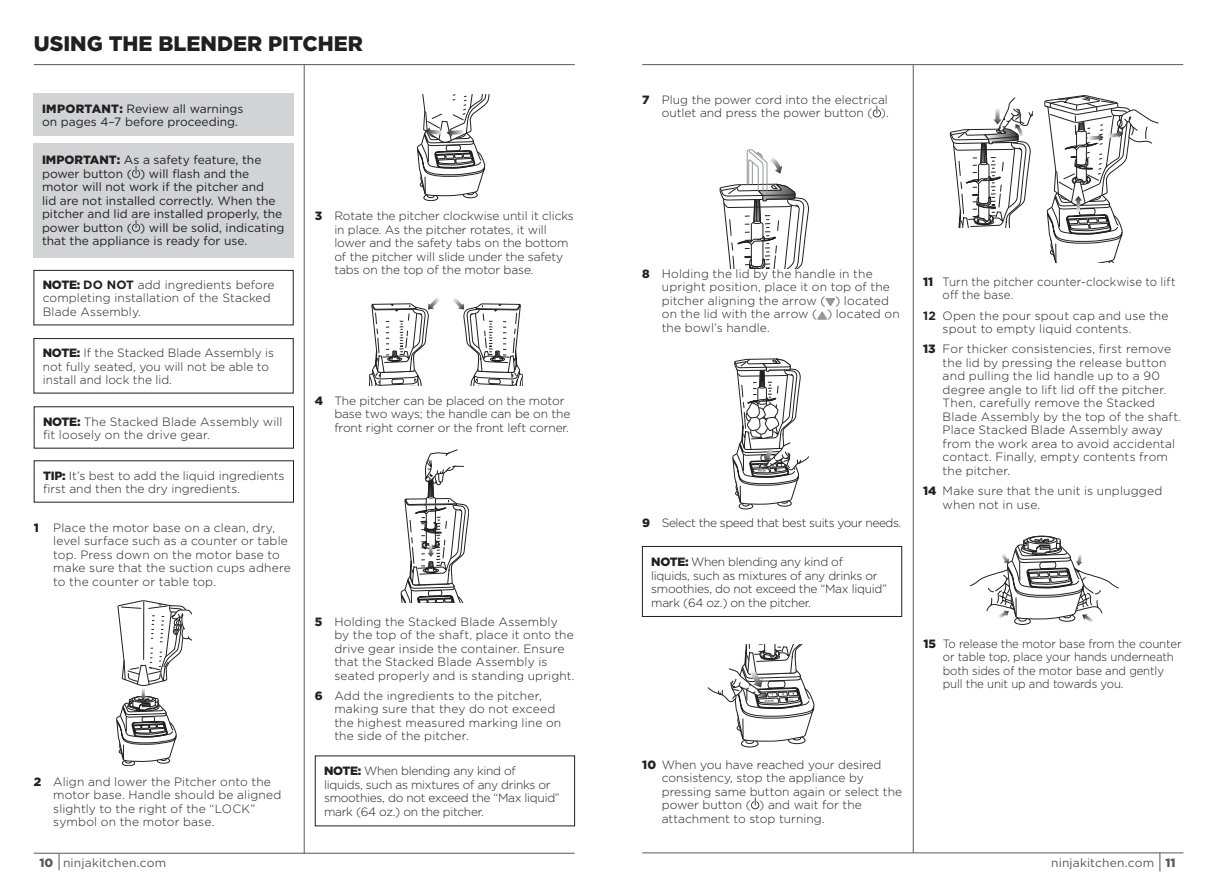
<style>
.page{position:relative;width:1217px;height:893px;background:#fff}
.page>*{position:absolute;margin:0;border:0;box-sizing:border-box;transform-origin:0 0}
.t1{font:900 21px "Gotham";color:#231f20}
.t2{font:300 12px/13.5px "Gotham";color:#231f20}
.t3{font:12px/13.5px "Gotham";color:#231f20}
.t4{font:300 12px/13.5px "Gotham";letter-spacing:-.025em;color:#231f20}
.t5{font:300 12px/13.5px "Gotham";color:#231f20;scale:.95 1}
.t6{font:300 12px/13.5px "Gotham";letter-spacing:.02em;color:#231f20}
.t7{font:300 12px "Gotham";letter-spacing:-.035em;color:#231f20}
.t8{font:12px "Gotham";letter-spacing:.015em;color:#58595b}
.s1{font-weight:900}
.s2{font-weight:700}
</style>
<div class="page">
<hr style="left:34px;top:64px;width:540px;height:1px;background:#58595b">
<hr style="left:642px;top:64px;width:540px;height:1px;background:#58595b">
<hr style="left:642px;top:852px;width:541px;height:1px;background:#58595b">
<svg style="left:1159px;top:853px;width:1px;height:18px"></svg>
<hr style="left:34px;top:853px;width:540px;height:1px;background:#58595b">
<svg style="left:59px;top:853px;width:1px;height:17px"></svg>
<hr style="left:304px;top:65px;width:1px;height:788px;background:#58595b">
<hr style="left:912px;top:65px;width:1px;height:787px;background:#58595b">
<div style="left:33px;top:94px;width:260px;height:42px;background:#d1d3d4"></div>
<div style="left:33px;top:270px;width:260px;height:55px;border:1px solid #231f20"></div>
<div style="left:33px;top:338px;width:260px;height:55px;border:1px solid #231f20"></div>
<div style="left:642px;top:546px;width:259px;height:71px;border:1px solid #231f20"></div>
<svg style="left:872px;top:106px;width:8px;height:11px"></svg>
<div style="left:33px;top:143px;width:260px;height:114px;background:#d1d3d4"></div>
<svg style="left:132px;top:166px;width:8px;height:12px"></svg>
<svg style="left:132px;top:220px;width:8px;height:12px"></svg>
<svg style="left:817px;top:298px;width:18px;height:22px"></svg>
<div style="left:1014px;top:617px;width:16px;height:8px;border:1px solid #231f20;border-radius:50%"></div>
<svg style="left:970px;top:536px;width:148px;height:86px"></svg>
<svg style="left:401px;top:450px;width:68px;height:153px"></svg>
<svg style="left:719px;top:149px;width:89px;height:119px"></svg>
<div style="left:423px;top:194px;width:15px;height:7px;border:1px solid #231f20;border-radius:50%"></div>
<svg style="left:417px;top:94px;width:73px;height:104px"></svg>
<div style="left:122px;top:760px;width:13px;height:6px;border:1px solid #231f20;border-radius:50%"></div>
<svg style="left:116px;top:601px;width:76px;height:162px"></svg>
<svg style="left:369px;top:297px;width:71px;height:89px"></svg>
<svg style="left:453px;top:298px;width:69px;height:88px"></svg>
<div style="left:738px;top:503px;width:14px;height:6px;border:1px solid #231f20;border-radius:50%"></div>
<svg style="left:732px;top:359px;width:76px;height:147px"></svg>
<div style="left:741px;top:739px;width:17px;height:8px;border:1px solid #231f20;border-radius:50%"></div>
<svg style="left:707px;top:644px;width:108px;height:100px"></svg>
<svg style="left:1044px;top:95px;width:114px;height:167px"></svg>
<svg style="left:949px;top:97px;width:83px;height:131px"></svg>
<svg style="left:751px;top:797px;width:8px;height:12px"></svg>
<h1 class="t1" style="left:34px;top:29px;width:330px">USING THE BLENDER PITCHER</h1>
<p class="t3" style="left:42px;top:102px;width:203px"><span class="s1">IMPORTANT:</span> Review all warnings on pages 4–7 before proceeding.</p>
<p class="t3" style="left:42px;top:153px;width:244px"><span class="s1">IMPORTANT:</span> As a safety feature, the power button ( ) will flash and the motor will not work if the pitcher and<br>lid are not installed correctly. When the pitcher and lid are installed properly, the power button ( ) will be solid, indicating that the appliance is ready for use.</p>
<p class="t2" style="left:43px;top:278px;width:233px"><span class="s1">NOTE:</span> <span class="s2">DO NOT</span> add ingredients before completing installation of the Stacked<br>Blade Assembly.</p>
<p class="t2" style="left:43px;top:346px;width:233px"><span class="s1">NOTE:</span> If the Stacked Blade Assembly is not fully seated, you will not be able to install and lock the lid.</p>
<p class="t2" style="left:43px;top:414px;width:241px"><span class="s1">NOTE:</span> The Stacked Blade Assembly will fit loosely on the drive gear.</p>
<p class="t2" style="left:43px;top:468px;width:243px"><span class="s1">TIP:</span> It’s best to add the liquid ingredients first and then the dry ingredients.</p>
<p class="t2" style="left:53px;top:520px;width:239px;text-indent:-20px"><span class="s1">1</span> Place the motor base on a clean, dry, level surface such as a counter or table top. Press down on the motor base to make sure that the suction cups adhere to the counter or table top.</p>
<p class="t2" style="left:53px;top:775px;width:229px;text-indent:-20px"><span class="s1">2</span> Align and lower the Pitcher onto the motor base. Handle should be aligned slightly to the right of the “LOCK” symbol on the motor base.</p>
<p class="t2" style="left:334px;top:209px;width:241px;text-indent:-20px"><span class="s1">3</span> Rotate the pitcher clockwise until it clicks in place. As the pitcher rotates, it will lower and the safety tabs on the bottom of the pitcher will slide under the safety tabs on the top of the motor base.</p>
<p class="t2" style="left:334px;top:393px;width:237px;text-indent:-20px"><span class="s1">4</span> The pitcher can be placed on the motor base two ways; the handle can be on the front right corner or the front left corner.</p>
<p class="t2" style="left:334px;top:614px;width:242px;text-indent:-20px"><span class="s1">5</span> Holding the Stacked Blade Assembly by the top of the shaft, place it onto the drive gear inside the container. Ensure that the Stacked Blade Assembly is seated properly and is standing upright.</p>
<p class="t2" style="left:334px;top:689px;width:228px;text-indent:-20px"><span class="s1">6</span> Add the ingredients to the pitcher, making sure that they do not exceed the highest measured marking line on the side of the pitcher.</p>
<p class="t4" style="left:324px;top:764px;width:237px"><span class="s1">NOTE:</span> When blending any kind of<br>liquids, such as mixtures of any drinks or smoothies, do not exceed the “Max liquid” mark (64 oz.) on the pitcher.</p>
<p class="t2" style="left:642px;top:93px;width:248px;text-align:right"><span class="s1">7</span> Plug the power cord into the electrical outlet and press the power button ( ).</p>
<p class="t2" style="left:661px;top:266px;width:239px;text-indent:-19px"><span class="s1">8</span> Holding the lid by the handle in the upright position, place it on top of the pitcher aligning the arrow ( ) located on the lid with the arrow ( ) located on the bowl’s handle.</p>
<p class="t7" style="left:642px;top:515px;width:260px"><span class="s1">9</span> Select the speed that best suits your needs.</p>
<p class="t4" style="left:651px;top:555px;width:237px"><span class="s1">NOTE:</span> When blending any kind of<br>liquids, such as mixtures of any drinks or smoothies, do not exceed the “Max liquid” mark (64 oz.) on the pitcher.</p>
<p class="t5" style="left:942px;top:275px;width:247px;text-indent:-20px"><span class="s1">11</span> Turn the pitcher counter-clockwise to lift off the base.</p>
<p class="t6" style="left:942px;top:308px;width:227px;text-indent:-20px"><span class="s2">12</span> Open the pour spout cap and use the spout to empty liquid contents.</p>
<p class="t2" style="left:942px;top:342px;width:240px;text-indent:-20px"><span class="s1">13</span> For thicker consistencies, first remove the lid by pressing the release button and pulling the lid handle up to a 90 degree angle to lift lid off the pitcher.<br>Then, carefully remove the Stacked Blade Assembly by the top of the shaft.<br>Place Stacked Blade Assembly away from the work area to avoid accidental contact. Finally, empty contents from the pitcher.</p>
<p class="t2" style="left:942px;top:484px;width:221px;text-indent:-20px"><span class="s1">14</span> Make sure that the unit is unplugged when not in use.</p>
<p class="t5" style="left:942px;top:636px;width:253px;text-indent:-20px"><span class="s1">15</span> To release the motor base from the counter or table top, place your hands underneath both sides of the motor base and gently pull the unit up and towards you.</p>
<p class="t2" style="left:661px;top:757px;width:242px;text-indent:-19px"><span class="s1">10</span> When you have reached your desired consistency, stop the appliance by pressing same button again or select the power button ( ) and wait for the attachment to stop turning.</p>
<p class="t8" style="left:39px;top:855px;width:128px"><span class="s1">10</span> ninjakitchen.com</p>
<p class="t8" style="left:1050px;top:855px;width:126px">ninjakitchen.com <span class="s1">11</span></p>
</div>
